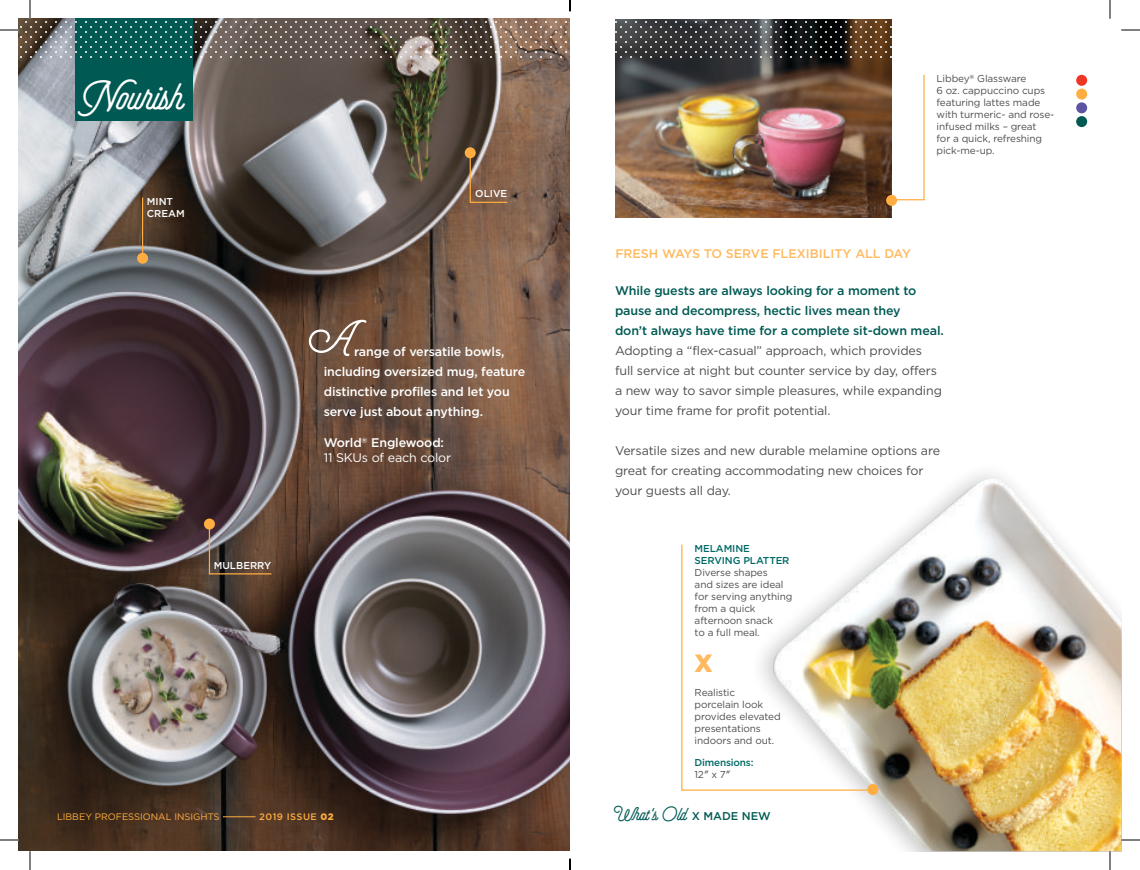
<style>
.page{position:relative;width:1140px;height:870px;background:#fff}
.page>*{position:absolute;margin:0;border:0;box-sizing:border-box;transform-origin:0 0}
.t1{font:900 42.5px "Selfie";color:#fff}
.t2{font:900 25px "Gotham";color:#ffb95f}
.t3{font:20px "Selfie Printed";color:#005953}
.t4{font:12.5px/20px "Gotham";letter-spacing:-.01em;color:#4d4d4f}
.t5{font:500 12.5px/20px "Gotham";letter-spacing:-.01em;color:#005953}
.t6{font:500 12.5px/20px "Gotham";letter-spacing:-.01em;color:#fff}
.t7{font:500 12.5px "Gotham";color:#ffb95f}
.t8{font:12.5px "Gotham";letter-spacing:-.01em;color:#fff}
.t9{font:10px/12px "Gotham";letter-spacing:-.01em;color:#4d4d4f}
.t10{font:500 10px/12px "Gotham";letter-spacing:-.01em;color:#006a66}
.t11{font:500 10px "Gotham";color:#fff}
.t12{font:9.38px "Gotham";color:#ffad40}
.t13{font:500 9.38px "Gotham";letter-spacing:.05em;color:#ffad40}
.s1{font-weight:400;color:#4d4d4f}
.s2{font-family:"Helvetica Neue"}
.s3{font-weight:900}
.s4{font-family:"Gotham";font-weight:500;font-size:11.25px}
</style>
<div class="page">
<img style="left:19px;top:58px;width:551px;height:793px">
<img style="left:615px;top:58px;width:276px;height:160px">
<div style="left:75px;top:19px;width:117px;height:102px;background:#005953"></div>
<svg style="left:19px;top:19px;width:873px;height:39px"></svg>
<hr style="left:223px;top:816px;width:33px;height:1px;background:#ffad40">
<img style="left:773px;top:479px;width:348px;height:372px">
<div style="left:1076px;top:75px;width:11px;height:11px;background:#ee3624;border-radius:50%"></div>
<div style="left:1076px;top:89px;width:11px;height:11px;background:#ffad40;border-radius:50%"></div>
<div style="left:1076px;top:102px;width:11px;height:11px;background:#5d55a2;border-radius:50%"></div>
<div style="left:1076px;top:116px;width:11px;height:11px;background:#005953;border-radius:50%"></div>
<hr style="left:681px;top:545px;width:1px;height:246px;background:#ffad40">
<div style="left:867px;top:784px;width:11px;height:11px;background:#ffad40;border-radius:50%"></div>
<hr style="left:681px;top:790px;width:194px;height:1px;background:#ffad40">
<svg style="left:309px;top:320px;width:58px;height:36px;background:#876d5d"></svg>
<hr style="left:209px;top:522px;width:1px;height:52px;background:#ffad40">
<div style="left:204px;top:519px;width:11px;height:11px;background:#ffad40;border-radius:50%"></div>
<hr style="left:209px;top:573px;width:62px;height:1px;background:#ffad40">
<hr style="left:470px;top:156px;width:1px;height:47px;background:#ffad40">
<div style="left:465px;top:147px;width:11px;height:11px;background:#ffad40;border-radius:50%"></div>
<hr style="left:470px;top:202px;width:37px;height:1px;background:#ffad40">
<hr style="left:142px;top:198px;width:1px;height:58px;background:#ffad40">
<div style="left:137px;top:253px;width:11px;height:11px;background:#ffad40;border-radius:50%"></div>
<div style="left:886px;top:195px;width:11px;height:11px;background:#ffad40;border-radius:50%"></div>
<hr style="left:923px;top:75px;width:2px;height:125px;background:#ffad40">
<hr style="left:887px;top:199px;width:38px;height:1px;background:#ffad40">
<svg style="left:0;top:29px;width:19px;height:2px"></svg>
<svg style="left:1121px;top:29px;width:19px;height:2px"></svg>
<svg style="left:0;top:839px;width:19px;height:2px"></svg>
<svg style="left:1121px;top:839px;width:19px;height:2px"></svg>
<svg style="left:29px;top:0;width:2px;height:19px"></svg>
<svg style="left:29px;top:851px;width:2px;height:19px"></svg>
<svg style="left:1109px;top:0;width:2px;height:19px"></svg>
<svg style="left:1109px;top:851px;width:2px;height:19px"></svg>
<svg style="left:569px;top:0;width:2px;height:11px"></svg>
<svg style="left:569px;top:859px;width:2px;height:11px"></svg>
<p class="t1" style="left:79px;top:69px;width:106px">Nourish</p>
<p class="t11" style="left:147px;top:196px;width:28px">MINT</p>
<p class="t11" style="left:147px;top:208px;width:39px">CREAM</p>
<p class="t11" style="left:214px;top:560px;width:59px">MULBERRY</p>
<p class="t11" style="left:475px;top:188px;width:34px">OLIVE</p>
<p class="t6" style="left:324px;top:341px;width:203px;text-indent:30px">range of versatile bowls, including oversized mug, feature distinctive profiles and let you serve just about anything.</p>
<p class="t6" style="left:324px;top:432px;width:122px">World<sup>®</sup> Englewood:</p>
<p class="t8" style="left:324px;top:451px;width:129px">11 SKUs of each color</p>
<p class="t9" style="left:937px;top:72px;width:91px">Libbey<sup>®</sup> Glassware</p>
<p class="t9" style="left:937px;top:84px;width:119px">6 oz. cappuccino cups featuring lattes made with turmeric- and rose&shy;infused milks – great<br>for a quick, refreshing pick-me-up.</p>
<p class="t7" style="left:615px;top:247px;width:297px">FRESH WAYS TO SERVE FLEXIBILITY ALL DAY</p>
<p class="t5" style="left:615px;top:280px;width:303px">While guests are always looking for a moment to pause and decompress, hectic lives mean they</p>
<p class="t5" style="left:615px;top:320px;width:330px">don’t always have time for a complete sit-down meal.<br><span class="s1">Adopting a “flex-casual” approach, which provides</span></p>
<p class="t4" style="left:615px;top:361px;width:329px">full service at night but counter service by day, offers a new way to savor simple pleasures, while expanding your time frame for profit potential.</p>
<p class="t4" style="left:615px;top:441px;width:327px">Versatile sizes and new durable melamine options are great for creating accommodating new choices for your guests all day.</p>
<p class="t10" style="left:695px;top:542px;width:96px">MELAMINE<br>SERVING PLATTER</p>
<p class="t9" style="left:695px;top:566px;width:75px">Diverse shapes</p>
<p class="t9" style="left:695px;top:578px;width:99px">and sizes are ideal for serving anything from a quick afternoon snack</p>
<p class="t9" style="left:695px;top:626px;width:67px">to a full meal.</p>
<p class="t2" style="left:695px;top:649px;width:20px">X</p>
<p class="t9" style="left:695px;top:686px;width:88px">Realistic porcelain look provides elevated presentations indoors and out.</p>
<p class="t10" style="left:695px;top:756px;width:60px">Dimensions:</p>
<p class="t9" style="left:695px;top:768px;width:37px">12<span class="s2">″</span> x 7<span class="s2">″</span></p>
<p class="t12" style="left:57px;top:812px;width:164px">LIBBEY PROFESSIONAL INSIGHTS</p>
<p class="t13" style="left:259px;top:812px;width:76px">2019 ISSUE <span class="s3">02</span></p>
<p class="t3" style="left:614px;top:802px;width:158px">What's Old <span class="s4">X MADE NEW</span></p>
</div>
